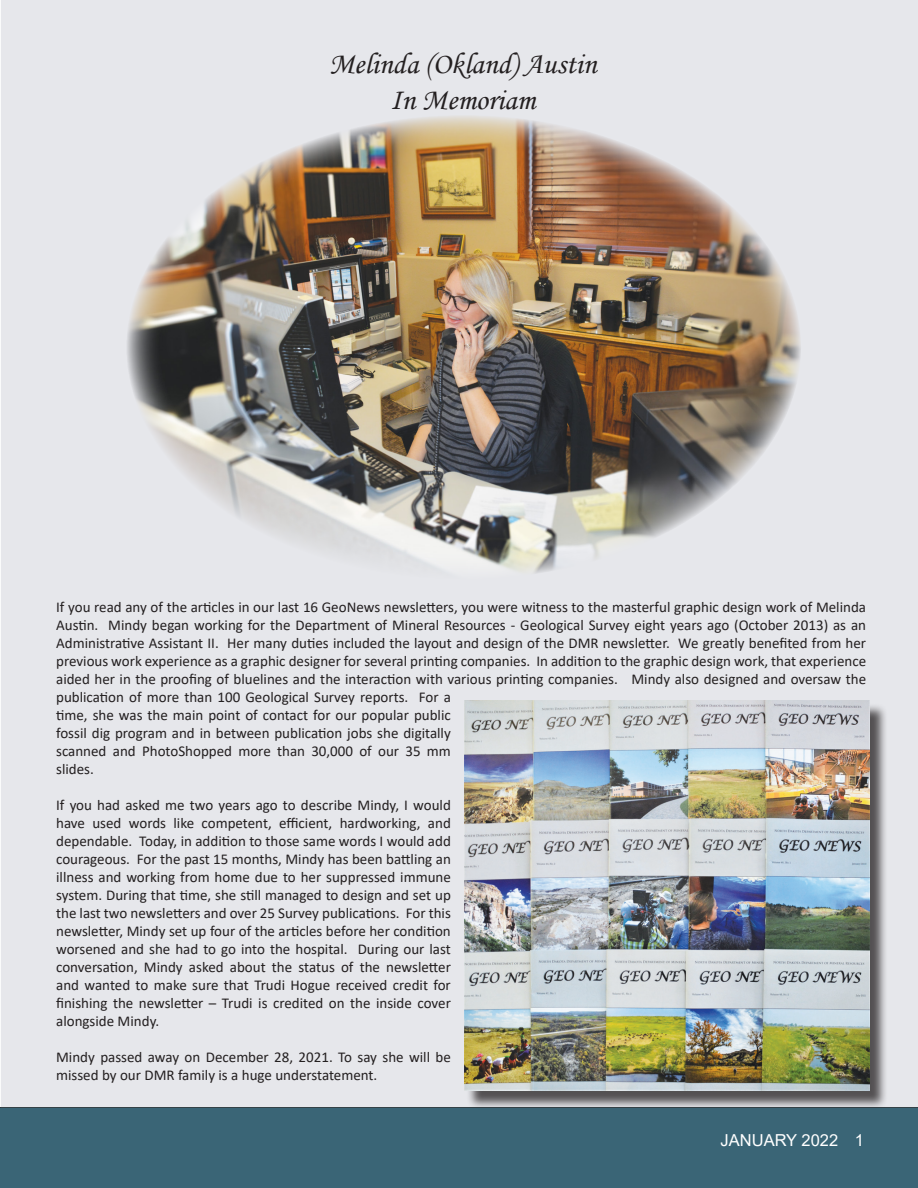
<style>
.page{position:relative;width:918px;height:1188px;background:#fff}
.page>*{position:absolute;margin:0;border:0;box-sizing:border-box;transform-origin:0 0}
.t1{font:30px "Monotype Corsiva";color:#231f20}
.t2{font:16.5px "Arial";color:#fff}
.t3{font:15px/18px "Calibri";color:#231f20}
</style>
<div class="page">
<div style="left:0;top:1108px;width:918px;height:80px;background:#3a6576"></div>
<div style="left:1px;top:0;width:917px;height:1107px;background:#e6e7eb"></div>
<div style="left:467px;top:703px;width:421px;height:406px;background:#231f20;opacity:.75"></div>
<img style="left:464px;top:701px;width:405px;height:390px">
<img style="left:94px;top:94px;width:729px;height:486px">
<p class="t1" style="left:329px;top:46px;width:269px">Melinda (Okland) Austin</p>
<p class="t1" style="left:390px;top:82px;width:147px">In Memoriam</p>
<p class="t3" style="left:56px;top:598px;width:812px">If you read any of the articles in our last 16 GeoNews newsletters, you were witness to the masterful graphic design work of Melinda Austin. Mindy began working for the Department of Mineral Resources - Geological Survey eight years ago (October 2013) as an Administrative Assistant II. Her many duties included the layout and design of the DMR newsletter. We greatly benefited from her previous work experience as a graphic designer for several printing companies. In addition to the graphic design work, that experience aided her in the proofing of bluelines and the interaction with various printing companies. Mindy also designed and oversaw the publication of more than 100 Geological Survey reports. For a<br>time, she was the main point of contact for our popular public<br>fossil dig program and in between publication jobs she digitally<br>scanned and PhotoShopped more than 30,000 of our 35 mm<br>slides.</p>
<p class="t3" style="left:56px;top:796px;width:396px;text-align:justify">If you had asked me two years ago to describe Mindy, I would have used words like competent, efficient, hardworking, and dependable. Today, in addition to those same words I would add courageous. For the past 15 months, Mindy has been battling an illness and working from home due to her suppressed immune system. During that time, she still managed to design and set up the last two newsletters and over 25 Survey publications. For this newsletter, Mindy set up four of the articles before her condition worsened and she had to go into the hospital. During our last conversation, Mindy asked about the status of the newsletter and wanted to make sure that Trudi Hogue received credit for finishing the newsletter – Trudi is credited on the inside cover alongside Mindy.</p>
<p class="t3" style="left:56px;top:1048px;width:396px">Mindy passed away on December 28, 2021. To say she will be missed by our DMR family is a huge understatement.</p>
<p class="t2" style="left:721px;top:1129px;width:145px">JANUARY 2022 1</p>
</div>
